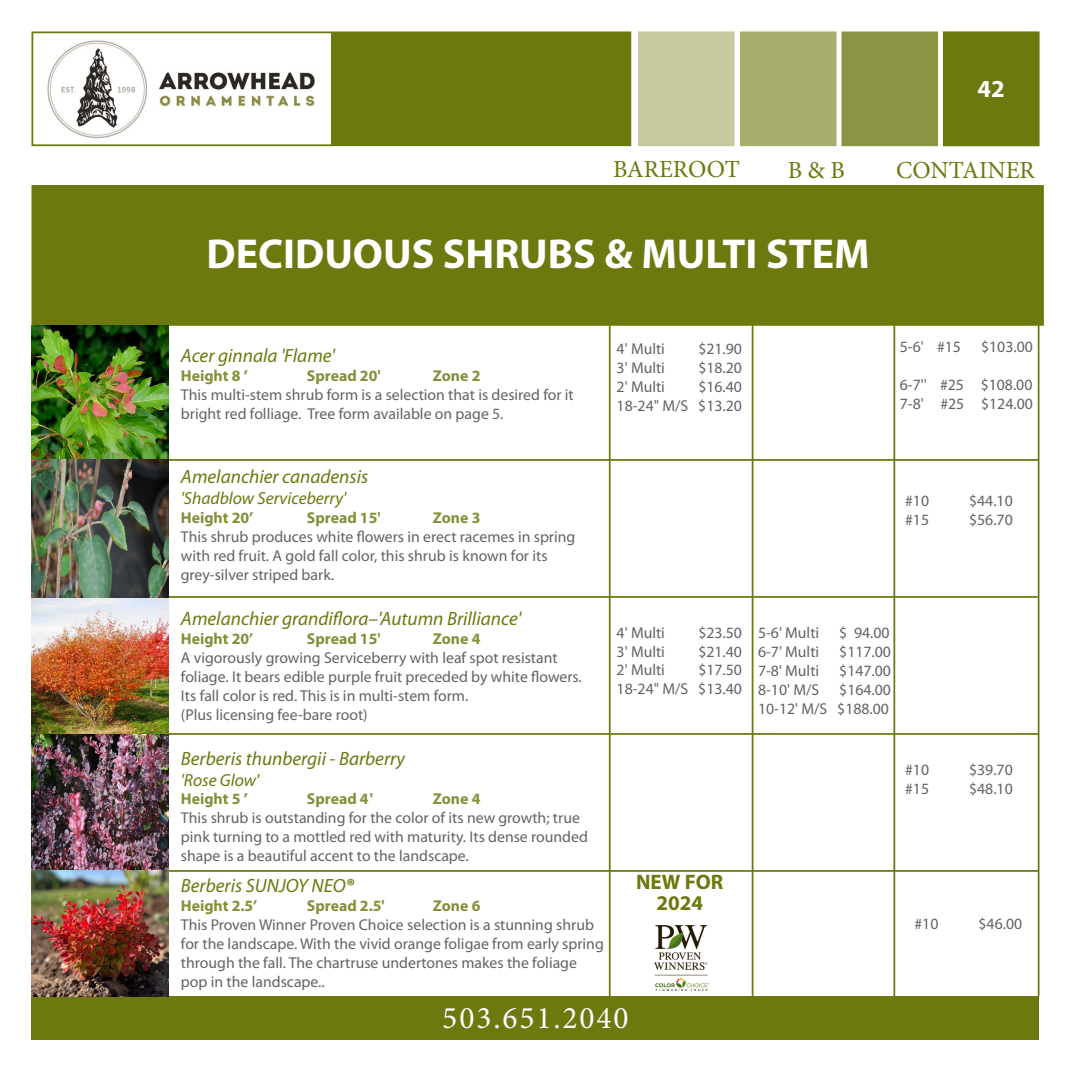
<style>
.page{position:relative;width:1071px;height:1071px;background:#fff}
.page>*{position:absolute;margin:0;border:0;box-sizing:border-box;transform-origin:0 0}
.t1{font:700 42px "Myriad Pro";color:#fff}
.t2{font:31.5px "Minion Pro";letter-spacing:.06em;color:#fff}
.t3{font:24.5px "Minion Pro";color:#6d780e}
.t4{font:700 24.5px "Myriad Pro";color:#fff}
.t5{font:700 21px/21px "Myriad Pro";color:#6d780e;text-align:center}
.t6{font:italic 19.25px "Myriad Pro";color:#6d780e}
.t7{font:italic 17.5px "Myriad Pro";color:#6d780e}
.t8{font:15.75px/18.9px "Myriad Pro";color:#636366}
.t9{font:700 15.75px "Myriad Pro";color:#868e38}
.s1{font-weight:700}
</style>
<div class="page">
<div style="left:32px;top:996px;width:1008px;height:44px;background:#6d780e"></div>
<div style="left:740px;top:32px;width:97px;height:114px;background:#a8ad6e"></div>
<div style="left:841px;top:32px;width:97px;height:114px;background:#8c9444"></div>
<div style="left:943px;top:32px;width:96px;height:114px;background:#6d780e"></div>
<div style="left:943px;top:32px;width:97px;height:114px;border:1px solid #6d780e"></div>
<div style="left:32px;top:32px;width:598px;height:113px;background:#6d780e"></div>
<img style="left:35px;top:35px;width:296px;height:108px">
<div style="left:32px;top:32px;width:599px;height:114px;border:2px solid #6d780e"></div>
<div style="left:638px;top:32px;width:97px;height:114px;background:#c5c99c"></div>
<hr style="left:893px;top:186px;width:2px;height:812px;background:#6d780e">
<hr style="left:33px;top:459px;width:1005px;height:2px;background:#6d780e">
<hr style="left:32px;top:596px;width:1006px;height:2px;background:#6d780e">
<hr style="left:33px;top:733px;width:1006px;height:2px;background:#6d780e">
<hr style="left:33px;top:870px;width:1006px;height:2px;background:#6d780e">
<hr style="left:1038px;top:186px;width:2px;height:810px;background:#6d780e">
<hr style="left:609px;top:186px;width:2px;height:810px;background:#6d780e">
<hr style="left:752px;top:186px;width:1px;height:810px;background:#6d780e">
<div style="left:33px;top:186px;width:1010px;height:139px;background:#6d780e"></div>
<div style="left:32px;top:185px;width:1012px;height:141px;border:2px solid #6d780e"></div>
<img style="left:32px;top:326px;width:136px;height:670px">
<img style="left:32px;top:597px;width:136px;height:137px">
<img style="left:32px;top:460px;width:136px;height:137px">
<img style="left:32px;top:734px;width:136px;height:137px">
<img style="left:654px;top:926px;width:55px;height:64px">
<h3 class="t4" style="left:978px;top:75px;width:29px">42</h3>
<h3 class="t3" style="left:613px;top:153px;width:128px">BAREROOT</h3>
<h3 class="t3" style="left:788px;top:154px;width:59px">B &amp; B</h3>
<h3 class="t3" style="left:896px;top:154px;width:140px">CONTAINER</h3>
<h1 class="t1" style="left:206px;top:230px;width:665px">DECIDUOUS SHRUBS &amp; MULTI STEM</h1>
<p class="t6" style="left:181px;top:345px;width:155px">Acer ginnala 'Flame'</p>
<p class="t9" style="left:181px;top:367px;width:69px">Height 8 ’</p>
<p class="t9" style="left:307px;top:367px;width:75px">Spread 20'</p>
<p class="t9" style="left:433px;top:367px;width:49px">Zone 2</p>
<p class="t8" style="left:181px;top:385px;width:394px">This multi-stem shrub form is a selection that is desired for it bright red folliage. Tree form available on page 5.</p>
<p class="t6" style="left:181px;top:466px;width:189px">Amelanchier canadensis</p>
<p class="t7" style="left:181px;top:489px;width:167px">'Shadblow Serviceberry'</p>
<p class="t9" style="left:181px;top:509px;width:74px">Height 20’</p>
<p class="t9" style="left:307px;top:509px;width:75px">Spread 15'</p>
<p class="t9" style="left:433px;top:509px;width:49px">Zone 3</p>
<p class="t8" style="left:181px;top:527px;width:396px">This shrub produces white flowers in erect racemes in spring with red fruit. A gold fall color, this shrub is known for its grey-silver striped bark.</p>
<p class="t6" style="left:181px;top:608px;width:342px">Amelanchier grandiflora–'Autumn Brilliance'</p>
<p class="t9" style="left:181px;top:630px;width:74px">Height 20’</p>
<p class="t9" style="left:307px;top:630px;width:75px">Spread 15'</p>
<p class="t9" style="left:433px;top:630px;width:49px">Zone 4</p>
<p class="t8" style="left:181px;top:648px;width:402px">A vigorously growing Serviceberry with leaf spot resistant foliage. It bears edible purple fruit preceded by white flowers.<br>Its fall color is red. This is in multi-stem form.<br>(Plus licensing fee-bare root)</p>
<p class="t6" style="left:181px;top:748px;width:226px">Berberis thunbergii - Barberry</p>
<p class="t7" style="left:181px;top:770px;width:80px">'Rose Glow'</p>
<p class="t9" style="left:181px;top:790px;width:69px">Height 5 ’</p>
<p class="t9" style="left:307px;top:790px;width:68px">Spread 4'</p>
<p class="t9" style="left:433px;top:790px;width:49px">Zone 4</p>
<p class="t8" style="left:181px;top:809px;width:408px">This shrub is outstanding for the color of its new growth; true pink turning to a mottled red with maturity. Its dense rounded shape is a beautiful accent to the landscape.</p>
<p class="t8" style="left:617px;top:340px;width:50px">4' Multi</p>
<p class="t8" style="left:698px;top:340px;width:45px">$21.90</p>
<p class="t8" style="left:617px;top:358px;width:50px">3' Multi</p>
<p class="t8" style="left:698px;top:358px;width:45px">$18.20</p>
<p class="t8" style="left:617px;top:377px;width:50px">2' Multi</p>
<p class="t8" style="left:617px;top:377px;width:127px;text-align:right">$16.40<br>18-24" M/S $13.20</p>
<p class="t8" style="left:900px;top:337px;width:63px">5-6' #15</p>
<p class="t8" style="left:981px;top:337px;width:53px">$103.00</p>
<p class="t8" style="left:900px;top:376px;width:135px">6-7'' #25 $108.00<br>7-8' #25 $124.00</p>
<p class="t8" style="left:905px;top:491px;width:25px">#10</p>
<p class="t8" style="left:969px;top:491px;width:45px">$44.10</p>
<p class="t8" style="left:905px;top:511px;width:25px">#15</p>
<p class="t8" style="left:969px;top:511px;width:45px">$56.70</p>
<p class="t8" style="left:617px;top:623px;width:50px">4' Multi</p>
<p class="t8" style="left:698px;top:623px;width:45px">$23.50</p>
<p class="t8" style="left:617px;top:642px;width:50px">3' Multi</p>
<p class="t8" style="left:698px;top:642px;width:45px">$21.40</p>
<p class="t8" style="left:617px;top:661px;width:50px">2' Multi</p>
<p class="t8" style="left:617px;top:661px;width:127px;text-align:right">$17.50<br>18-24" M/S $13.40</p>
<p class="t8" style="left:758px;top:624px;width:63px">5-6' Multi</p>
<p class="t8" style="left:839px;top:624px;width:52px">$ 94.00</p>
<p class="t8" style="left:758px;top:643px;width:63px">6-7' Multi</p>
<p class="t8" style="left:839px;top:643px;width:53px">$117.00</p>
<p class="t8" style="left:758px;top:662px;width:63px">7-8' Multi</p>
<p class="t8" style="left:839px;top:662px;width:53px">$147.00</p>
<p class="t8" style="left:758px;top:681px;width:63px">8-10' M/S</p>
<p class="t8" style="left:758px;top:681px;width:134px;text-align:right">$164.00<br>10-12' M/S $188.00</p>
<p class="t8" style="left:905px;top:761px;width:25px">#10</p>
<p class="t8" style="left:969px;top:761px;width:45px">$39.70</p>
<p class="t8" style="left:905px;top:780px;width:25px">#15</p>
<p class="t8" style="left:969px;top:780px;width:45px">$48.10</p>
<h3 class="t5" style="left:636px;top:872px;width:89px">NEW FOR<br>2024</h3>
<p class="t6" style="left:181px;top:876px;width:174px">Berberis SUNJOY NEO<span class="s1">®</span></p>
<p class="t9" style="left:181px;top:897px;width:78px">Height 2.5’</p>
<p class="t9" style="left:307px;top:897px;width:79px">Spread 2.5'</p>
<p class="t9" style="left:433px;top:897px;width:49px">Zone 6</p>
<p class="t8" style="left:181px;top:916px;width:424px">This Proven Winner Proven Choice selection is a stunning shrub for the landscape. With the vivid orange foligae from early spring through the fall. The chartruse undertones makes the foliage pop in the landscape..</p>
<p class="t8" style="left:914px;top:915px;width:25px">#10</p>
<p class="t8" style="left:979px;top:915px;width:45px">$46.00</p>
<h2 class="t2" style="left:442px;top:997px;width:188px">503.651.2040</h2>
</div>
